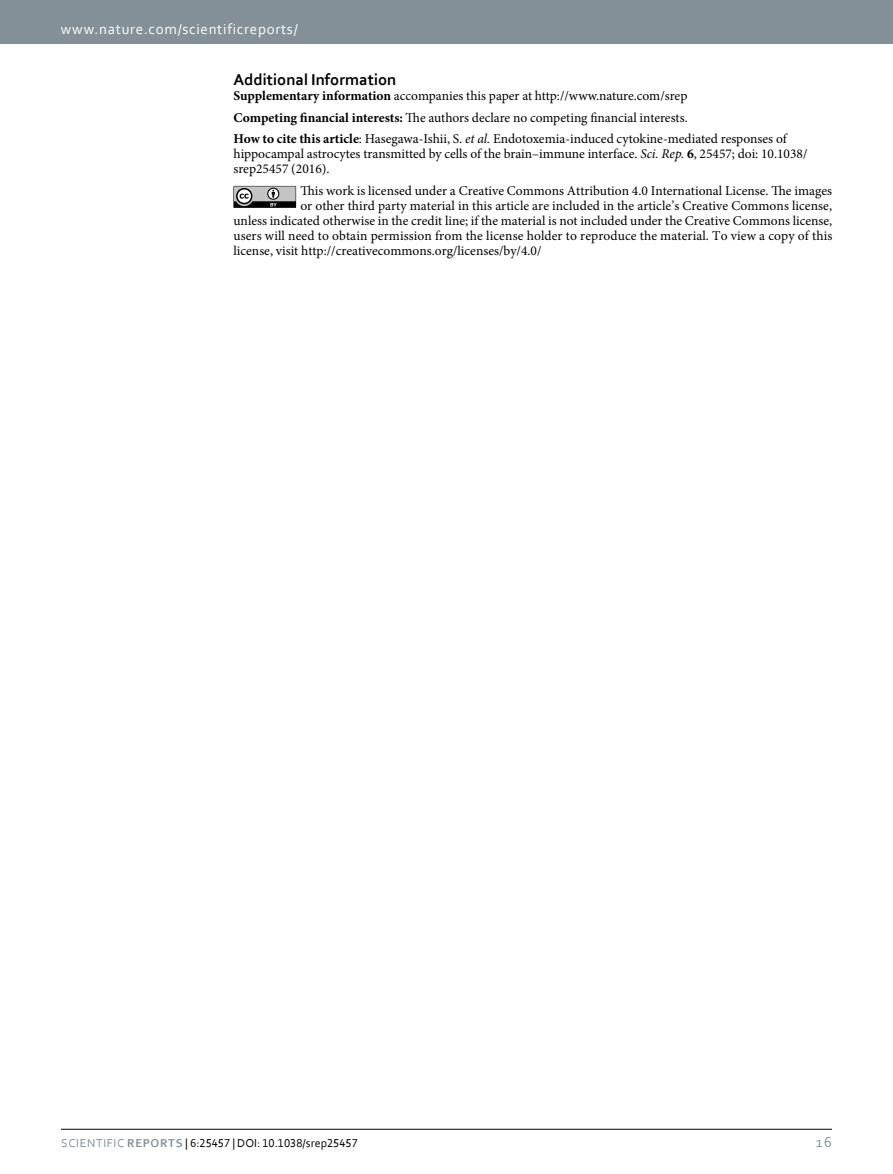
<style>
.page{position:relative;width:893px;height:1174px;background:#fff}
.page>*{position:absolute;margin:0;border:0;box-sizing:border-box;transform-origin:0 0}
.t1{font:700 16.5px "Corbel";color:#000}
.t2{font:15px "Corbel";letter-spacing:.045em;color:#fff}
.t3{font:15px "Corbel";color:#839097}
.t4{font:13.5px/21.8px "Minion Pro";color:#000}
.t5{font:12px "Corbel";color:#000}
.s1{font-weight:700}
.s2{font-style:italic}
.s3{color:#839097}
.s4{font-weight:700;color:#839097}
</style>
<div class="page">
<div style="left:0;top:0;width:893px;height:43px;background:#839097"></div>
<hr style="left:61px;top:1129px;width:771px;height:1px;background:#000">
<svg style="left:233px;top:186px;width:63px;height:22px"></svg>
<p class="t2" style="left:61px;top:19px;width:238px">www.nature.com/scientificreports/</p>
<p class="t1" style="left:233px;top:69px;width:164px">Additional Information</p>
<p class="t4" style="left:233px;top:85px;width:555px"><span class="s1">Supplementary information</span> accompanies this paper at http://www.nature.com/srep<br><span class="s1">Competing financial interests:</span> The authors declare no competing financial interests.<br><span class="s1">How to cite this article</span>: Hasegawa-Ishii, S. <span class="s2">et al.</span> Endotoxemia-induced cytokine-mediated responses of</p>
<p class="t4" style="left:233px;top:146px;width:576px;line-height:15px">hippocampal astrocytes transmitted by cells of the brain–immune interface. <span class="s2">Sci. Rep.</span> <span class="s1">6</span>, 25457; doi: 10.1038/ srep25457 (2016).</p>
<p class="t4" style="left:300px;top:180px;width:533px">This work is licensed under a Creative Commons Attribution 4.0 International License. The images</p>
<p class="t4" style="left:300px;top:195px;width:533px">or other third party material in this article are included in the article’s Creative Commons license,</p>
<p class="t4" style="left:233px;top:210px;width:600px">unless indicated otherwise in the credit line; if the material is not included under the Creative Commons license,</p>
<p class="t4" style="left:233px;top:225px;width:600px">users will need to obtain permission from the license holder to reproduce the material. To view a copy of this</p>
<p class="t4" style="left:233px;top:240px;width:310px">license, visit http://creativecommons.org/licenses/by/4.0/</p>
<p class="t5" style="left:61px;top:1135px;width:298px"><span class="s3">Scientific</span> <span class="s4">Reports</span> | 6:25457 | DOI: 10.1038/srep25457</p>
<p class="t3" style="left:816px;top:1132px;width:18px">16</p>
</div>
